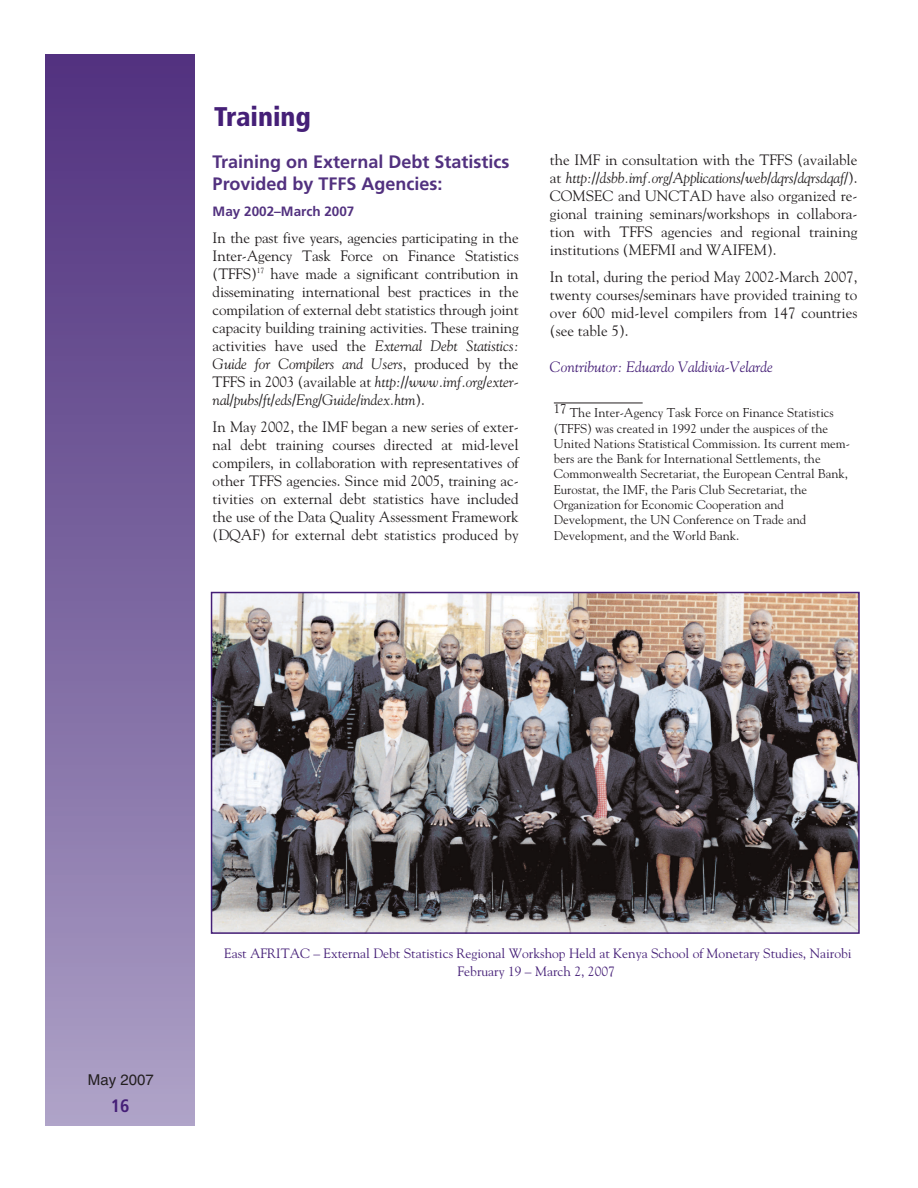
<style>
.page{position:relative;width:918px;height:1188px;background:#fff}
.page>*{position:absolute;margin:0;border:0;box-sizing:border-box;transform-origin:0 0}
.t1{font:900 condensed 27px "Frutiger";color:#451f77}
.t2{font:700 18px/21.6px "Frutiger";color:#52317f}
.t3{font:700 condensed 18px "Frutiger";color:#451f77}
.t4{font:15px/18px "Goudy";color:#231f20;text-align:justify}
.t5{font:italic 15px "Goudy";color:#451f77}
.t6{font:15px "Helvetica";color:#231f20}
.t7{font:13.5px/18px "Goudy";color:#451f77;text-align:center}
.t8{font:700 13.5px "Frutiger";color:#52317f}
.t9{font:12.75px/15.3px "Goudy";color:#231f20}
.s1{font-style:italic}
</style>
<div class="page">
<div style="left:45px;top:54px;width:149px;height:1071px;background:linear-gradient(to bottom,#4f2f7d,#ab9fc5)"></div>
<hr style="left:554px;top:403px;width:89px;height:1px;background:#231f20">
<img style="left:214px;top:595px;width:643px;height:336px">
<div style="left:211px;top:592px;width:649px;height:342px;border:2px solid #451f77"></div>
<h1 class="t1" style="left:214px;top:106px;width:99px">Training</h1>
<p class="t2" style="left:213px;top:152px;width:298px">Training on External Debt Statistics<br>Provided by TFFS Agencies:</p>
<p class="t8" style="left:213px;top:205px;width:143px">May 2002–March 2007</p>
<p class="t4" style="left:213px;top:230px;width:308px">In the past five years, agencies participating in the Inter-Agency Task Force on Finance Statistics (TFFS)<sup>17</sup> have made a significant contribution in disseminating international best practices in the compilation of external debt statistics through joint capacity building training activities. These training activities have used the <span class="s1">External Debt Statistics:<br>Guide for Compilers and Users</span>, produced by the TFFS in 2003 (available at <span class="s1">http://www.imf.org/exter&shy;nal/pubs/ft/eds/Eng/Guide/index.htm</span>).</p>
<p class="t4" style="left:213px;top:419px;width:308px">In May 2002, the IMF began a new series of exter&shy;nal debt training courses directed at mid-level compilers, in collaboration with representatives of other TFFS agencies. Since mid 2005, training ac&shy;tivities on external debt statistics have included the use of the Data Quality Assessment Framework (DQAF) for external debt statistics produced by</p>
<p class="t4" style="left:550px;top:152px;width:309px">the IMF in consultation with the TFFS (available at <span class="s1">http://dsbb.imf.org/Applications/web/dqrs/dqrsdqaf/</span>).<br>COMSEC and UNCTAD have also organized re&shy;gional training seminars/workshops in collabora&shy;tion with TFFS agencies and regional training institutions (MEFMI and WAIFEM).</p>
<p class="t4" style="left:550px;top:269px;width:309px">In total, during the period May 2002-March 2007, twenty courses/seminars have provided training to over 600 mid-level compilers from 147 countries (see table 5).</p>
<p class="t5" style="left:550px;top:361px;width:225px">Contributor: Eduardo Valdivia-Velarde</p>
<p class="t9" style="left:554px;top:406px;width:298px">17 The Inter-Agency Task Force on Finance Statistics (TFFS) was created in 1992 under the auspices of the United Nations Statistical Commission. Its current mem&shy;bers are the Bank for International Settlements, the Commonwealth Secretariat, the European Central Bank, Eurostat, the IMF, the Paris Club Secretariat, the Organization for Economic Cooperation and Development, the UN Conference on Trade and Development, and the World Bank.</p>
<p class="t6" style="left:88px;top:1074px;width:67px">May 2007</p>
<p class="t3" style="left:111px;top:1099px;width:20px">16</p>
<p class="t7" style="left:224px;top:946px;width:629px">East AFRITAC – External Debt Statistics Regional Workshop Held at Kenya School of Monetary Studies, Nairobi<br>February 19 – March 2, 2007</p>
</div>
